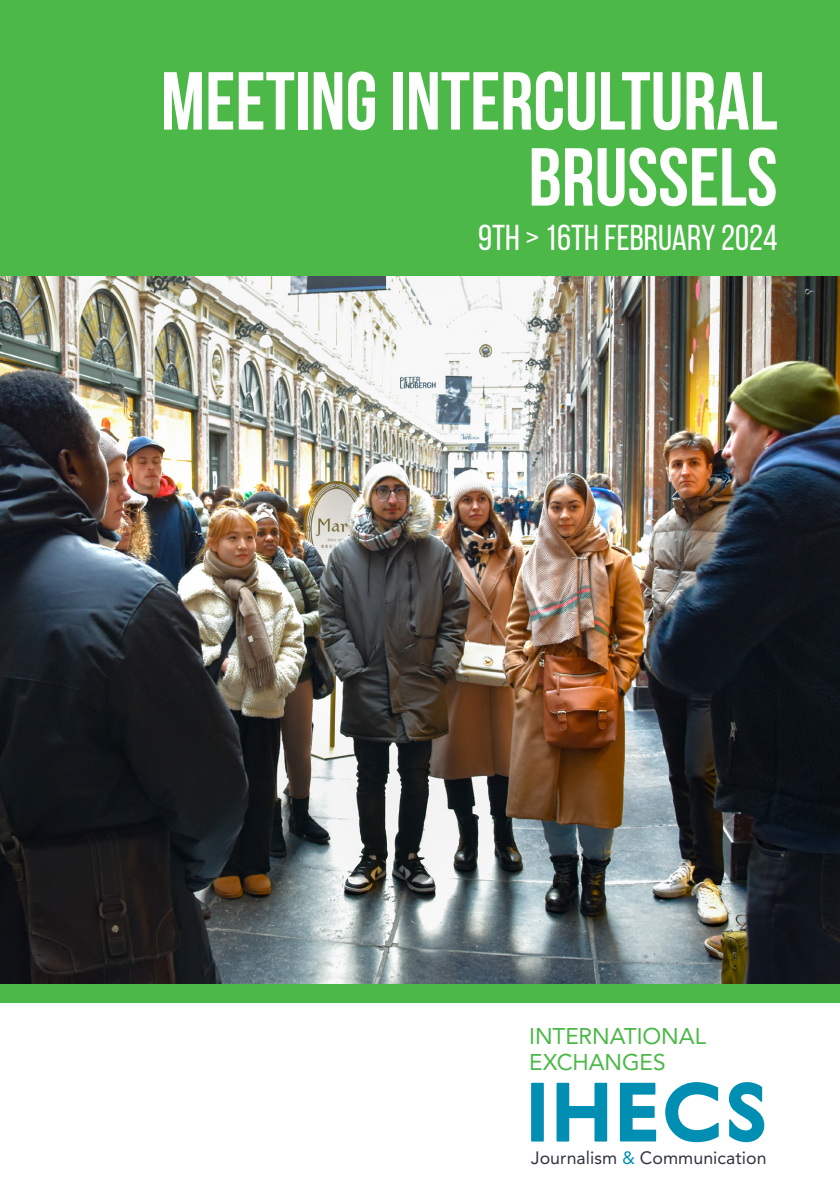
<style>
.page{position:relative;width:840px;height:1191px;background:#fff}
.page>*{position:absolute;margin:0;border:0;box-sizing:border-box;transform-origin:0 0}
.t1{font:700 82px "Bebas Neue";color:#fff}
.t2{font:36px "Bebas Neue";color:#fff}
.t3{font:22.6px/25.8px "Avenir";letter-spacing:-.005em;color:#4cb848}
.t4{font:17.8px "Avenir";color:#30343e}
.s1{color:#008fb3}
</style>
<div class="page">
<img style="left:0;top:275px;width:839px;height:709px">
<div style="left:0;top:0;width:839px;height:275px;background:#4cb848"></div>
<div style="left:0;top:984px;width:839px;height:18px;background:#4cb848"></div>
<svg style="left:619px;top:1082px;width:36px;height:59px"></svg>
<div style="left:531px;top:1082px;width:12px;height:59px;background:#008fb3"></div>
<svg style="left:556px;top:1082px;width:51px;height:59px"></svg>
<svg style="left:665px;top:1082px;width:53px;height:60px"></svg>
<svg style="left:728px;top:1082px;width:35px;height:60px"></svg>
<p class="t1" style="left:161px;top:56px;width:618px">MEETING INTERCULTURAL</p>
<p class="t1" style="left:528px;top:132px;width:250px">BRUSSELS</p>
<p class="t2" style="left:478px;top:218px;width:301px">9TH &gt; 16TH FEBRUARY 2024</p>
<p class="t3" style="left:529px;top:1023px;width:178px">INTERNATIONAL<br>EXCHANGES</p>
<p class="t4" style="left:531px;top:1147px;width:237px">Journalism <span class="s1">&amp;</span> Communication</p>
</div>
